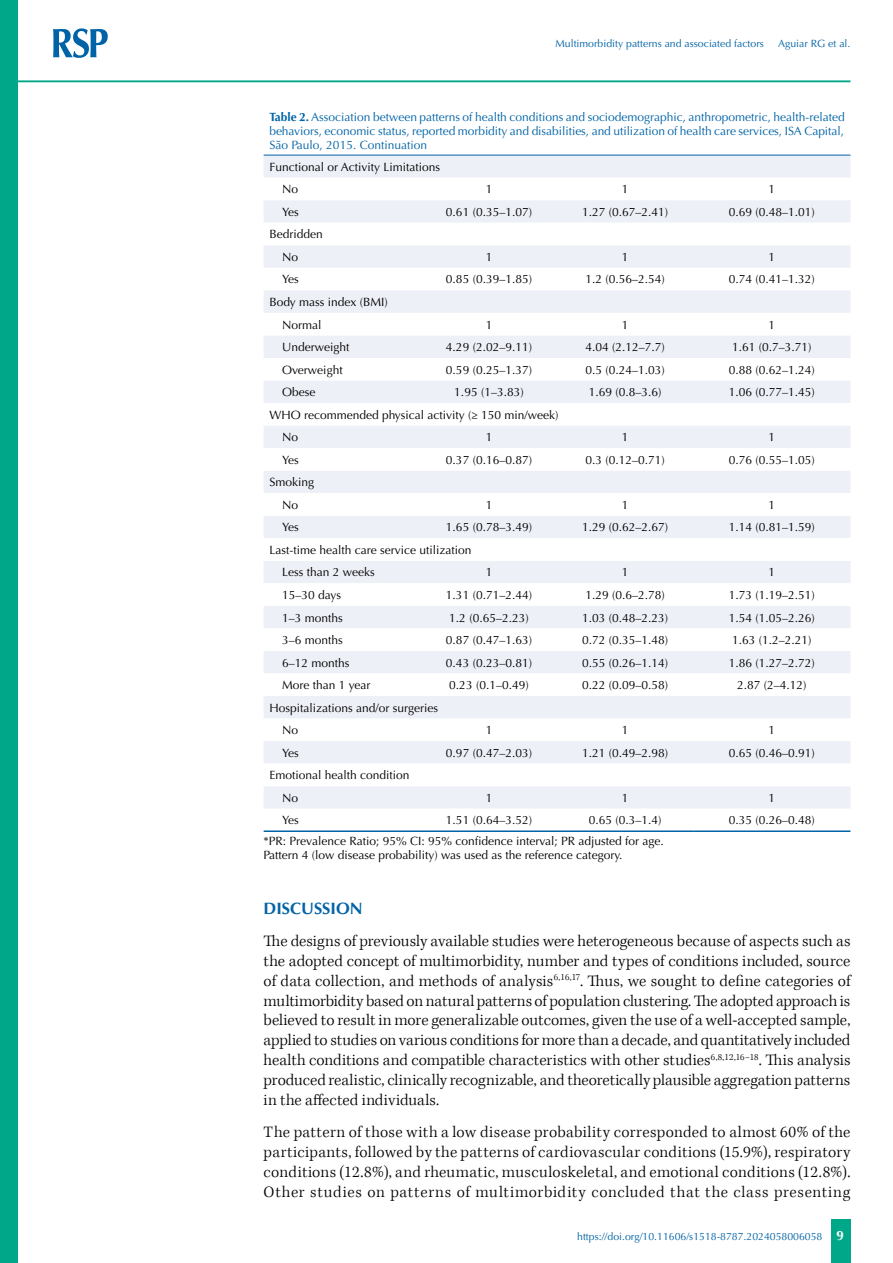
<style>
.page{position:relative;width:893px;height:1263px;background:#fff}
.page>*{position:absolute;margin:0;border:0;box-sizing:border-box;transform-origin:0 0}
.t1{font:300 16.5px/19.8px "Kepler Std";letter-spacing:.03em;color:#000;text-align:justify}
.t2{font:700 16.5px "Optima LT Std";color:#0063a7}
.t3{font:700 13.5px "Optima LT Std";color:#fff}
.t4{font:12px/22.5px "Optima LT Std";color:#000}
.t5{font:12px/14.2px "Optima LT Std";letter-spacing:-.005em;color:#0063a7;text-align:justify}
.t6{font:10.5px "Optima LT Std";color:#0063a7}
.s1{font-weight:700}
</style>
<div class="page">
<div style="left:831px;top:1220px;width:20px;height:43px;background:#00a788"></div>
<div style="left:0;top:0;width:18px;height:1263px;background:#00a788"></div>
<svg style="left:53px;top:28px;width:55px;height:30px"></svg>
<hr style="left:18px;top:80px;width:832px;height:2px;background:#00a788">
<div style="left:264px;top:156px;width:586px;height:21px;background:#eef0f7"></div>
<svg style="left:264px;top:200px;width:586px;height:608px;fill:#f1f2f7"></svg>
<hr style="left:264px;top:830px;width:157px;height:2px;background:#0063a7">
<hr style="left:421px;top:830px;width:136px;height:2px;background:#0063a7">
<hr style="left:557px;top:830px;width:136px;height:2px;background:#0063a7">
<hr style="left:693px;top:830px;width:157px;height:2px;background:#0063a7">
<hr style="left:264px;top:155px;width:157px;height:1px;background:#0063a7">
<hr style="left:421px;top:155px;width:136px;height:1px;background:#0063a7">
<hr style="left:557px;top:155px;width:136px;height:1px;background:#0063a7">
<hr style="left:693px;top:155px;width:157px;height:1px;background:#0063a7">
<p class="t6" style="left:556px;top:37px;width:210px">Multimorbidity patterns and associated factors</p>
<p class="t6" style="left:778px;top:37px;width:74px">Aguiar RG et al.</p>
<p class="t5" style="left:269px;top:110px;width:577px"><span class="s1">Table 2.</span> Association between patterns of health conditions and sociodemographic, anthropometric, health-related behaviors, economic status, reported morbidity and disabilities, and utilization of health care services, ISA Capital, São Paulo, 2015. Continuation</p>
<p class="t4" style="left:282px;top:156px;width:159px;text-indent:-13px">Functional or Activity Limitations<br>No</p>
<p class="t4" style="left:486px;top:178px;width:8px">1</p>
<p class="t4" style="left:622px;top:178px;width:8px">1</p>
<p class="t4" style="left:768px;top:178px;width:8px">1</p>
<p class="t4" style="left:282px;top:201px;width:18px">Yes</p>
<p class="t4" style="left:446px;top:201px;width:88px">0.61 (0.35–1.07)</p>
<p class="t4" style="left:582px;top:201px;width:88px">1.27 (0.67–2.41)</p>
<p class="t4" style="left:729px;top:201px;width:88px">0.69 (0.48–1.01)</p>
<p class="t4" style="left:282px;top:223px;width:42px;text-indent:-13px">Bedridden<br>No</p>
<p class="t4" style="left:486px;top:246px;width:8px">1</p>
<p class="t4" style="left:622px;top:246px;width:8px">1</p>
<p class="t4" style="left:768px;top:246px;width:8px">1</p>
<p class="t4" style="left:282px;top:268px;width:18px">Yes</p>
<p class="t4" style="left:446px;top:268px;width:88px">0.85 (0.39–1.85)</p>
<p class="t4" style="left:585px;top:268px;width:81px">1.2 (0.56–2.54)</p>
<p class="t4" style="left:729px;top:268px;width:88px">0.74 (0.41–1.32)</p>
<p class="t4" style="left:282px;top:291px;width:107px;text-indent:-13px">Body mass index (BMI)<br>Normal</p>
<p class="t4" style="left:486px;top:313px;width:8px">1</p>
<p class="t4" style="left:622px;top:313px;width:8px">1</p>
<p class="t4" style="left:768px;top:313px;width:8px">1</p>
<p class="t4" style="left:282px;top:336px;width:69px">Underweight</p>
<p class="t4" style="left:446px;top:336px;width:88px">4.29 (2.02–9.11)</p>
<p class="t4" style="left:585px;top:336px;width:81px">4.04 (2.12–7.7)</p>
<p class="t4" style="left:732px;top:336px;width:81px">1.61 (0.7–3.71)</p>
<p class="t4" style="left:282px;top:358px;width:62px">Overweight</p>
<p class="t4" style="left:446px;top:358px;width:88px">0.59 (0.25–1.37)</p>
<p class="t4" style="left:585px;top:358px;width:81px">0.5 (0.24–1.03)</p>
<p class="t4" style="left:729px;top:358px;width:88px">0.88 (0.62–1.24)</p>
<p class="t4" style="left:282px;top:381px;width:35px">Obese</p>
<p class="t4" style="left:454px;top:381px;width:71px">1.95 (1–3.83)</p>
<p class="t4" style="left:589px;top:381px;width:74px">1.69 (0.8–3.6)</p>
<p class="t4" style="left:729px;top:381px;width:88px">1.06 (0.77–1.45)</p>
<p class="t4" style="left:282px;top:403px;width:278px;text-indent:-13px">WHO recommended physical activity (≥ 150 min/week)<br>No</p>
<p class="t4" style="left:486px;top:426px;width:8px">1</p>
<p class="t4" style="left:622px;top:426px;width:8px">1</p>
<p class="t4" style="left:768px;top:426px;width:8px">1</p>
<p class="t4" style="left:282px;top:449px;width:18px">Yes</p>
<p class="t4" style="left:446px;top:449px;width:88px">0.37 (0.16–0.87)</p>
<p class="t4" style="left:585px;top:449px;width:81px">0.3 (0.12–0.71)</p>
<p class="t4" style="left:729px;top:449px;width:88px">0.76 (0.55–1.05)</p>
<p class="t4" style="left:269px;top:471px;width:46px;text-align:center">Smoking<br>No</p>
<p class="t4" style="left:486px;top:494px;width:8px">1</p>
<p class="t4" style="left:622px;top:494px;width:8px">1</p>
<p class="t4" style="left:768px;top:494px;width:8px">1</p>
<p class="t4" style="left:282px;top:516px;width:18px">Yes</p>
<p class="t4" style="left:446px;top:516px;width:88px">1.65 (0.78–3.49)</p>
<p class="t4" style="left:582px;top:516px;width:88px">1.29 (0.62–2.67)</p>
<p class="t4" style="left:729px;top:516px;width:88px">1.14 (0.81–1.59)</p>
<p class="t4" style="left:282px;top:539px;width:191px;text-indent:-13px">Last-time health care service utilization<br>Less than 2 weeks</p>
<p class="t4" style="left:486px;top:561px;width:8px">1</p>
<p class="t4" style="left:622px;top:561px;width:8px">1</p>
<p class="t4" style="left:768px;top:561px;width:8px">1</p>
<p class="t4" style="left:282px;top:584px;width:61px">15–30 days</p>
<p class="t4" style="left:446px;top:584px;width:88px">1.31 (0.71–2.44)</p>
<p class="t4" style="left:585px;top:584px;width:81px">1.29 (0.6–2.78)</p>
<p class="t4" style="left:729px;top:584px;width:88px">1.73 (1.19–2.51)</p>
<p class="t4" style="left:282px;top:606px;width:62px">1–3 months</p>
<p class="t4" style="left:449px;top:606px;width:81px">1.2 (0.65–2.23)</p>
<p class="t4" style="left:582px;top:606px;width:88px">1.03 (0.48–2.23)</p>
<p class="t4" style="left:729px;top:606px;width:88px">1.54 (1.05–2.26)</p>
<p class="t4" style="left:282px;top:629px;width:62px">3–6 months</p>
<p class="t4" style="left:446px;top:629px;width:88px">0.87 (0.47–1.63)</p>
<p class="t4" style="left:582px;top:629px;width:88px">0.72 (0.35–1.48)</p>
<p class="t4" style="left:732px;top:629px;width:81px">1.63 (1.2–2.21)</p>
<p class="t4" style="left:282px;top:651px;width:69px">6–12 months</p>
<p class="t4" style="left:446px;top:651px;width:88px">0.43 (0.23–0.81)</p>
<p class="t4" style="left:582px;top:651px;width:88px">0.55 (0.26–1.14)</p>
<p class="t4" style="left:729px;top:651px;width:88px">1.86 (1.27–2.72)</p>
<p class="t4" style="left:282px;top:674px;width:90px">More than 1 year</p>
<p class="t4" style="left:449px;top:674px;width:81px">0.23 (0.1–0.49)</p>
<p class="t4" style="left:582px;top:674px;width:88px">0.22 (0.09–0.58)</p>
<p class="t4" style="left:737px;top:674px;width:71px">2.87 (2–4.12)</p>
<p class="t4" style="left:282px;top:696px;width:157px;text-indent:-13px">Hospitalizations and/or surgeries<br>No</p>
<p class="t4" style="left:486px;top:719px;width:8px">1</p>
<p class="t4" style="left:622px;top:719px;width:8px">1</p>
<p class="t4" style="left:768px;top:719px;width:8px">1</p>
<p class="t4" style="left:282px;top:742px;width:18px">Yes</p>
<p class="t4" style="left:446px;top:742px;width:88px">0.97 (0.47–2.03)</p>
<p class="t4" style="left:582px;top:742px;width:88px">1.21 (0.49–2.98)</p>
<p class="t4" style="left:729px;top:742px;width:88px">0.65 (0.46–0.91)</p>
<p class="t4" style="left:282px;top:764px;width:129px;text-indent:-13px">Emotional health condition<br>No</p>
<p class="t4" style="left:486px;top:787px;width:8px">1</p>
<p class="t4" style="left:622px;top:787px;width:8px">1</p>
<p class="t4" style="left:768px;top:787px;width:8px">1</p>
<p class="t4" style="left:282px;top:809px;width:18px">Yes</p>
<p class="t4" style="left:446px;top:809px;width:88px">1.51 (0.64–3.52)</p>
<p class="t4" style="left:589px;top:809px;width:74px">0.65 (0.3–1.4)</p>
<p class="t4" style="left:729px;top:809px;width:88px">0.35 (0.26–0.48)</p>
<p class="t4" style="left:264px;top:833px;width:402px;line-height:14.4px">*PR: Prevalence Ratio; 95% CI: 95% confidence interval; PR adjusted for age.<br>Pattern 4 (low disease probability) was used as the reference category.</p>
<h1 class="t2" style="left:264px;top:898px;width:100px">DISCUSSION</h1>
<p class="t1" style="left:264px;top:932px;width:588px">The designs of previously available studies were heterogeneous because of aspects such as the adopted concept of multimorbidity, number and types of conditions included, source of data collection, and methods of analysis<sup>6,16,17</sup>. Thus, we sought to define categories of multimorbidity based on natural patterns of population clustering. The adopted approach is believed to result in more generalizable outcomes, given the use of a well-accepted sample, applied to studies on various conditions for more than a decade, and quantitatively included health conditions and compatible characteristics with other studies<sup>6,8,12,16–18</sup>. This analysis produced realistic, clinically recognizable, and theoretically plausible aggregation patterns in the affected individuals.</p>
<p class="t1" style="left:264px;top:1123px;width:588px">The pattern of those with a low disease probability corresponded to almost 60% of the participants, followed by the patterns of cardiovascular conditions (15.9%), respiratory conditions (12.8%), and rheumatic, musculoskeletal, and emotional conditions (12.8%).<br>Other studies on patterns of multimorbidity concluded that the class presenting</p>
<p class="t6" style="left:577px;top:1230px;width:247px">https://doi.org/10.11606/s1518-8787.2024058006058</p>
<p class="t3" style="left:836px;top:1227px;width:9px">9</p>
</div>
